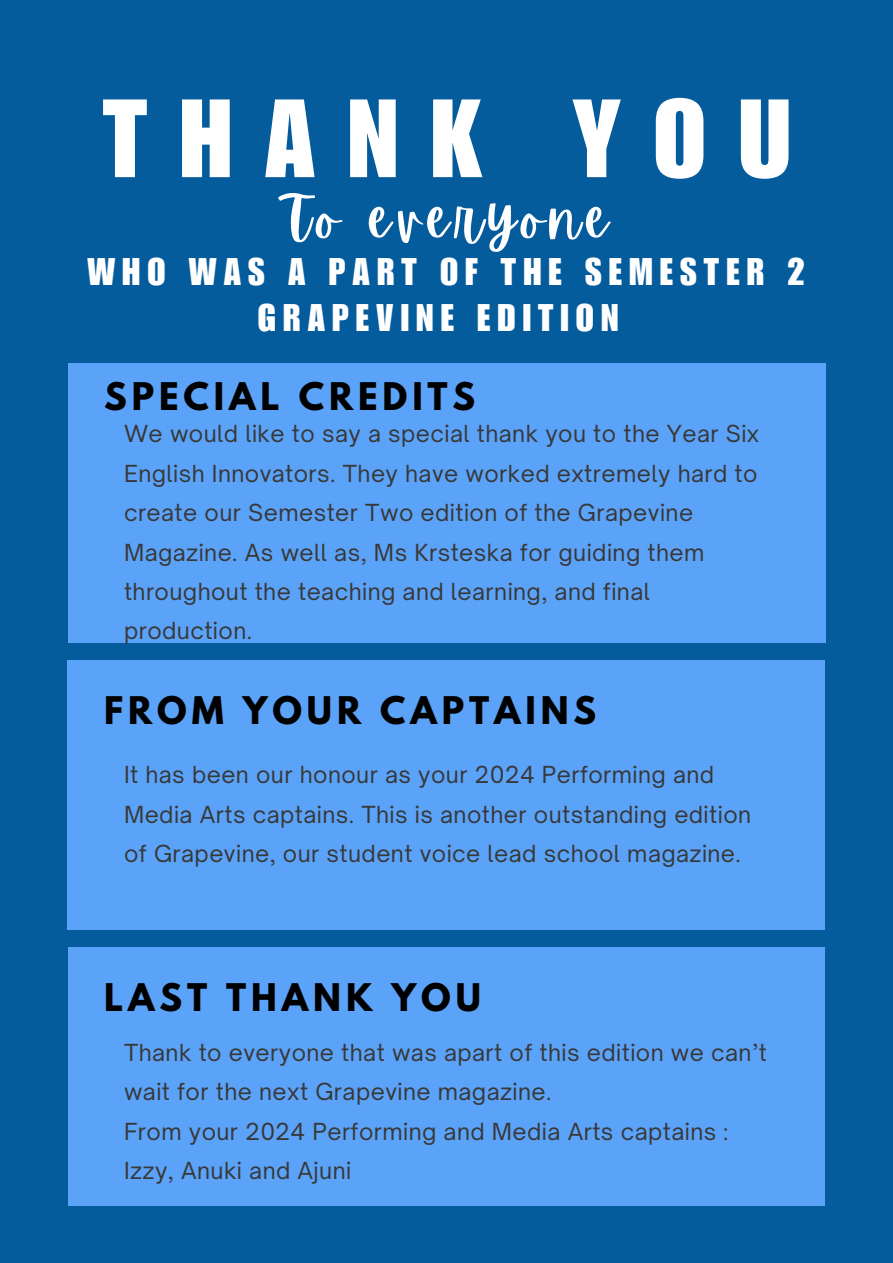
<style>
.page{position:relative;width:893px;height:1263px;background:#055c9d}
.page>*{position:absolute;margin:0;border:0;box-sizing:border-box;transform-origin:0 0}
.t1{font:108.75px "Impact LT Std";letter-spacing:.3em;color:#fff}
.t2{font:56.25px "Apricots";letter-spacing:.11em;color:#fff}
.t3{font:37.5px/46.1px "Impact LT Std";letter-spacing:.19em;color:#fff;text-align:center}
.t4{font:700 33.75px "League Spartan";letter-spacing:.145em;color:#000}
.t5{font:22.5px/39.4px "Open Sauce One";letter-spacing:.02em;color:#383838}
</style>
<div class="page">
<div style="left:68px;top:363px;width:757px;height:280px;background:#5ba3f8"></div>
<div style="left:68px;top:947px;width:756px;height:258px;background:#5ba3f8"></div>
<div style="left:68px;top:660px;width:756px;height:269px;background:#5ba3f8"></div>
<p class="t1" style="left:103px;top:99px;width:689px">THANK YOU</p>
<h1 class="t2" style="left:284px;top:186px;width:325px">To everyone</h1>
<h2 class="t3" style="left:87px;top:253px;width:719px">WHO WAS A PART OF THE SEMESTER 2<br>GRAPEVINE EDITION</h2>
<h3 class="t4" style="left:104px;top:380px;width:372px">SPECIAL CREDITS</h3>
<h4 class="t5" style="left:124px;top:414px;width:637px">We would like to say a special thank you to the Year Six English Innovators. They have worked extremely hard to create our Semester Two edition of the Grapevine Magazine. As well as, Ms Krsteska for guiding them throughout the teaching and learning, and final production.</h4>
<p class="t4" style="left:104px;top:694px;width:493px">FROM YOUR CAPTAINS</p>
<h4 class="t5" style="left:124px;top:755px;width:628px">It has been our honour as your 2024 Performing and<br>Media Arts captains. This is another outstanding edition of Grapevine, our student voice lead school magazine.</h4>
<p class="t4" style="left:104px;top:980px;width:378px">LAST THANK YOU</p>
<h4 class="t5" style="left:124px;top:1032px;width:644px">Thank to everyone that was apart of this edition we can’t wait for the next Grapevine magazine.</h4>
<p class="t5" style="left:124px;top:1111px;width:605px">From your 2024 Performing and Media Arts captains :<br>Izzy, Anuki and Ajuni</p>
</div>
